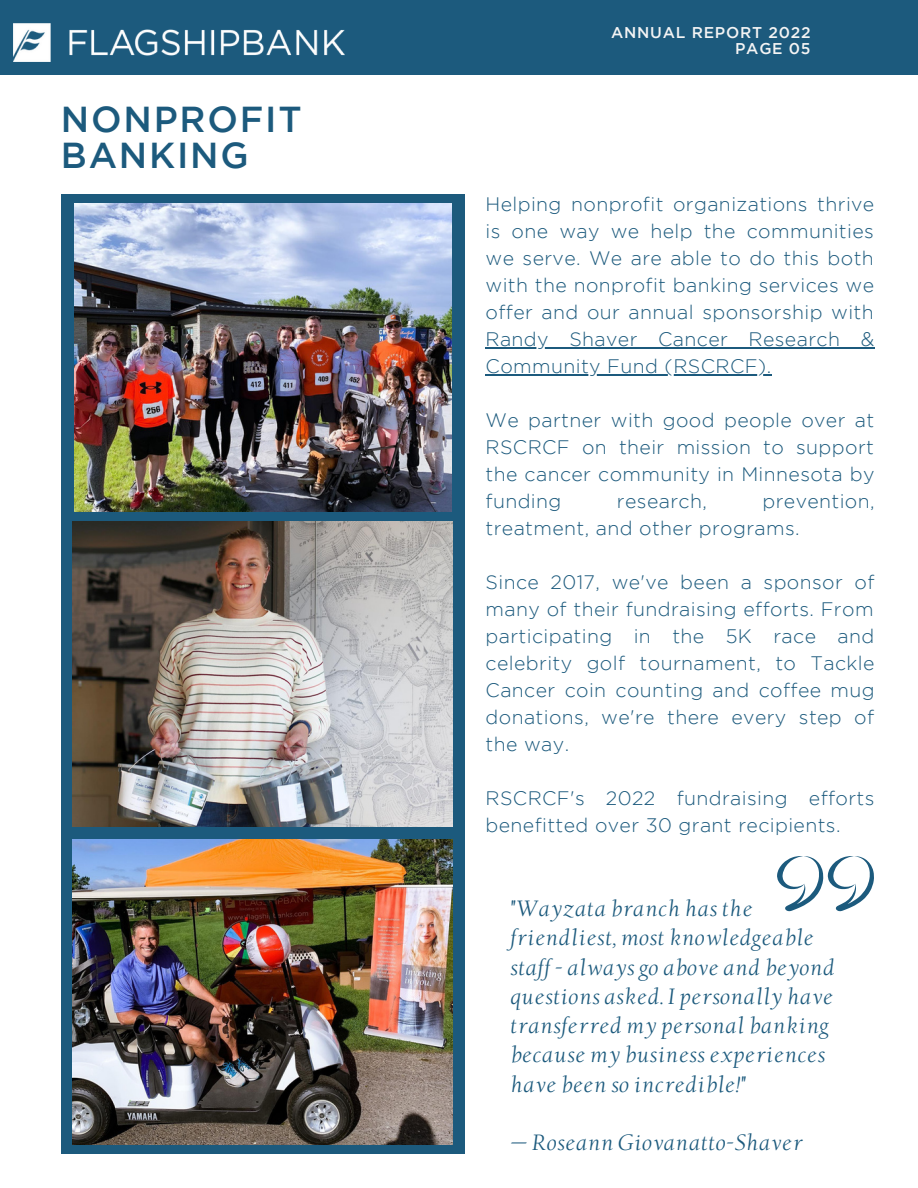
<style>
.page{position:relative;width:918px;height:1188px;background:#fff}
.page>*{position:absolute;margin:0;border:0;box-sizing:border-box;transform-origin:0 0}
.t1{font:500 36px/36px "Gotham";letter-spacing:.05em;color:#1c5a7d}
.t2{font:italic 21px/29.2px "Berkeley Oldstyle";letter-spacing:.02em;color:#1c5a7d}
.t3{font:300 19.5px/27px "Gotham";letter-spacing:.02em;color:#1c5a7d;text-align:justify}
.t4{font:500 15.6px/15.8px "Gotham";letter-spacing:.05em;color:#f4f4f4;text-align:right}
</style>
<div class="page">
<div style="left:0;top:0;width:918px;height:75px;background:#1c5a7d"></div>
<img style="left:13px;top:23px;width:332px;height:38px">
<div style="left:61px;top:194px;width:403px;height:960px;background:#1c5a7d"></div>
<img style="left:72px;top:522px;width:381px;height:304px">
<img style="left:72px;top:839px;width:381px;height:305px">
<img style="left:74px;top:204px;width:377px;height:308px">
<svg style="left:777px;top:856px;width:97px;height:55px"></svg>
<hr style="left:486px;top:347px;width:389px;height:2px;background:#1c5a7d">
<hr style="left:486px;top:374px;width:286px;height:2px;background:#1c5a7d">
<h1 class="t1" style="left:61px;top:104px;width:242px">NONPROFIT<br>BANKING</h1>
<p class="t4" style="left:611px;top:26px;width:201px">ANNUAL REPORT 2022<br>PAGE 05</p>
<p class="t3" style="left:486px;top:192px;width:390px">Helping nonprofit organizations thrive is one way we help the communities we serve. We are able to do this both with the nonprofit banking services we offer and our annual sponsorship with Randy Shaver Cancer Research &amp; Community Fund (RSCRCF).</p>
<p class="t3" style="left:486px;top:408px;width:390px">We partner with good people over at RSCRCF on their mission to support the cancer community in Minnesota by funding</p>
<p class="t3" style="left:617px;top:489px;width:91px">research,</p>
<p class="t3" style="left:486px;top:489px;width:391px;text-indent:277px">prevention, treatment, and other programs.</p>
<p class="t3" style="left:486px;top:570px;width:391px">Since 2017, we've been a sponsor of many of their fundraising efforts. From participating in the 5K race and celebrity golf tournament, to Tackle Cancer coin counting and coffee mug donations, we're there every step of the way.</p>
<p class="t3" style="left:486px;top:786px;width:390px">RSCRCF's 2022 fundraising efforts benefitted over 30 grant recipients.</p>
<p class="t2" style="left:510px;top:895px;width:326px">"Wayzata branch has the friendliest, most knowledgeable staff - always go above and beyond questions asked. I personally have transferred my personal banking because my business experiences have been so incredible!"</p>
<p class="t2" style="left:510px;top:1129px;width:294px">— Roseann Giovanatto-Shaver</p>
</div>
